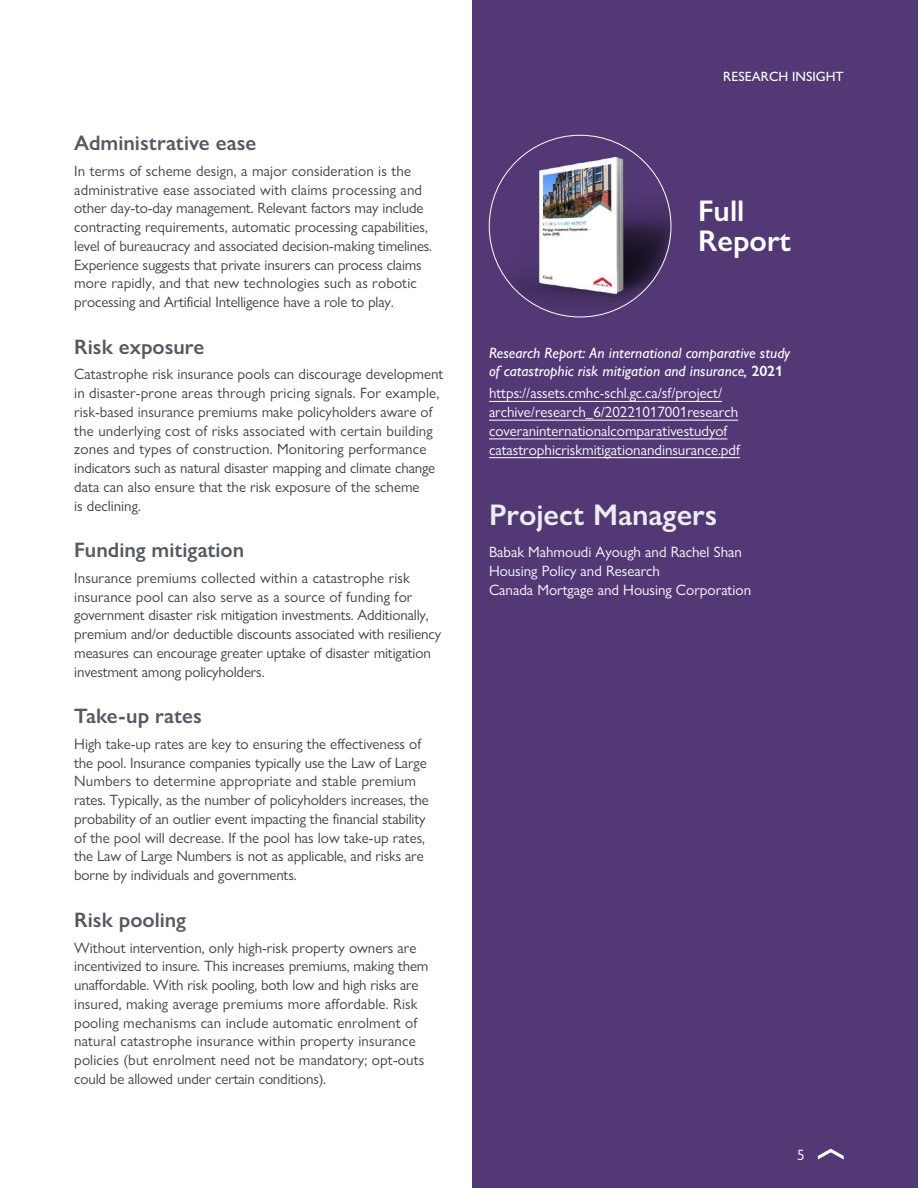
<style>
.page{position:relative;width:918px;height:1188px;background:#fff}
.page>*{position:absolute;margin:0;border:0;box-sizing:border-box;transform-origin:0 0}
.H3_Subhead_NoTOC{font:600 30px "Gill Sans Nova";color:#ededef}
.H2_Full_Report_Title{font:600 30px/30px "Gill Sans Nova";color:#fff}
.H4_Subhead{font:600 21px "Gill Sans Nova";color:#545962}
.P_Body{font:15px/18.8px "Gill Sans Nova";color:#414042}
.P_Body-Full_Report_P{font:15px/18.8px "Gill Sans Nova";color:#fff}
.P_Body-Full_Report_P-2{font:italic 500 15px/18.8px "Gill Sans Nova";color:#fff}
.P_Project_Manager{font:15px/18.8px "Gill Sans Nova";color:#fff}
.t1{font:500 13.5px "Gill Sans Nova";color:#fff}
.s1{font-weight:600;font-style:normal}
</style>
<div class="page">
<div style="left:472px;top:0;width:446px;height:1188px;background:#523975"></div>
<svg style="left:818px;top:1149px;width:26px;height:11px"></svg>
<hr style="left:489px;top:401px;width:233px;height:1px;background:#fff">
<hr style="left:489px;top:420px;width:249px;height:1px;background:#fff">
<hr style="left:489px;top:439px;width:238px;height:1px;background:#fff">
<hr style="left:489px;top:457px;width:251px;height:1px;background:#fff">
<img style="left:489px;top:135px;width:182px;height:182px;border-radius:91px">
<h4 class="H4_Subhead" style="left:74px;top:130px;width:184px">Administrative ease</h4>
<p class="P_Body" style="left:74px;top:161px;width:359px">In terms of scheme design, a major consideration is the administrative ease associated with claims processing and other day-to-day management. Relevant factors may include contracting requirements, automatic processing capabilities, level of bureaucracy and associated decision-making timelines.<br>Experience suggests that private insurers can process claims more rapidly, and that new technologies such as robotic processing and Artificial Intelligence have a role to play.</p>
<h4 class="H4_Subhead" style="left:74px;top:334px;width:132px">Risk exposure</h4>
<p class="P_Body" style="left:74px;top:365px;width:371px">Catastrophe risk insurance pools can discourage development in disaster-prone areas through pricing signals. For example, risk-based insurance premiums make policyholders aware of the underlying cost of risks associated with certain building zones and types of construction. Monitoring performance indicators such as natural disaster mapping and climate change data can also ensure that the risk exposure of the scheme<br>is declining.</p>
<h4 class="H4_Subhead" style="left:74px;top:537px;width:172px">Funding mitigation</h4>
<p class="P_Body" style="left:74px;top:568px;width:368px">Insurance premiums collected within a catastrophe risk insurance pool can also serve as a source of funding for government disaster risk mitigation investments. Additionally, premium and/or deductible discounts associated with resiliency measures can encourage greater uptake of disaster mitigation investment among policyholders.</p>
<h4 class="H4_Subhead" style="left:74px;top:703px;width:129px">Take-up rates</h4>
<p class="P_Body" style="left:74px;top:734px;width:356px">High take-up rates are key to ensuring the effectiveness of the pool. Insurance companies typically use the Law of Large Numbers to determine appropriate and stable premium rates. Typically, as the number of policyholders increases, the probability of an outlier event impacting the financial stability of the pool will decrease. If the pool has low take-up rates, the Law of Large Numbers is not as applicable, and risks are borne by individuals and governments.</p>
<h4 class="H4_Subhead" style="left:74px;top:907px;width:113px">Risk pooling</h4>
<p class="P_Body" style="left:74px;top:938px;width:356px">Without intervention, only high-risk property owners are incentivized to insure. This increases premiums, making them unaffordable. With risk pooling, both low and high risks are insured, making average premiums more affordable. Risk pooling mechanisms can include automatic enrolment of natural catastrophe insurance within property insurance policies (but enrolment need not be mandatory; opt-outs could be allowed under certain conditions).</p>
<p class="t1" style="left:723px;top:68px;width:122px">RESEARCH INSIGHT</p>
<h2 class="H2_Full_Report_Title" style="left:698px;top:196px;width:94px">Full<br>Report</h2>
<p class="P_Body-Full_Report_P-2" style="left:489px;top:343px;width:303px">Research Report: An international comparative study of catastrophic risk mitigation and insurance, <span class="s1">2021</span></p>
<p class="P_Body-Full_Report_P" style="left:489px;top:384px;width:253px">https://assets.cmhc-schl.gc.ca/sf/project/ archive/research_6/20221017001research coveraninternationalcomparativestudyof catastrophicriskmitigationandinsurance.pdf</p>
<h3 class="H3_Subhead_NoTOC" style="left:489px;top:496px;width:230px">Project Managers</h3>
<p class="P_Project_Manager" style="left:489px;top:543px;width:264px">Babak Mahmoudi Ayough and Rachel Shan<br>Housing Policy and Research<br>Canada Mortgage and Housing Corporation</p>
<p class="P_Body-Full_Report_P" style="left:797px;top:1145px;width:9px">5</p>
</div>
